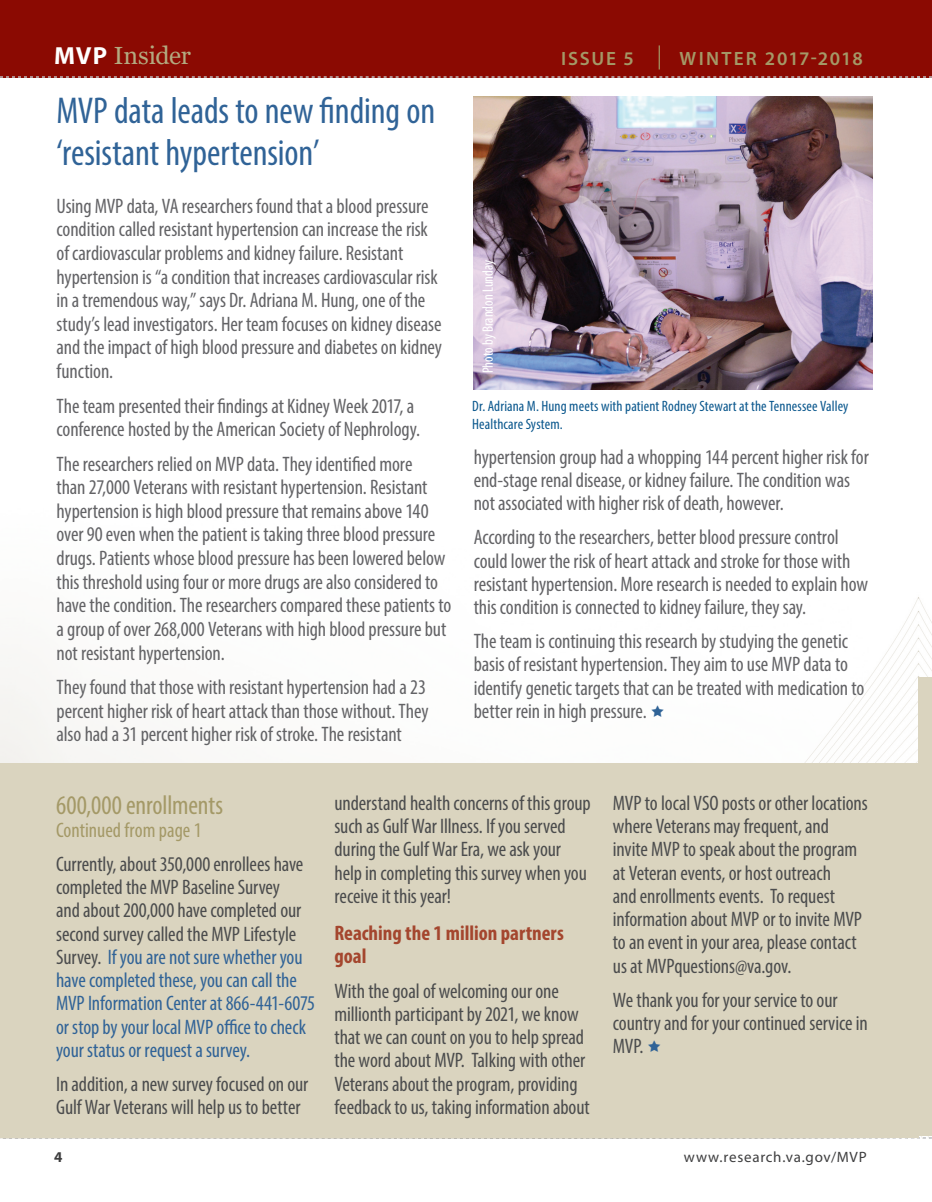
<style>
.page{position:relative;width:932px;height:1202px;background:#fff}
.page>*{position:absolute;margin:0;border:0;box-sizing:border-box;transform-origin:0 0}
.t1{font:condensed 37.5px/42px "Myriad Pro";letter-spacing:-.005em;color:#306397}
.t2{font:condensed 27px "Myriad Pro";letter-spacing:-.005em;color:#a49967}
.t3{font:24.75px "Georgia";letter-spacing:-.01em;color:#b3aa80}
.t4{font:condensed 21px/23.7px "Myriad Pro";letter-spacing:-.005em;color:#636366}
.t5{font:condensed 21px/23.2px "Myriad Pro";letter-spacing:-.005em;color:#4b4c4d}
.t6{font:condensed 21px/23.2px "Myriad Pro";letter-spacing:-.005em;color:#306397}
.t7{font:700 condensed 21px/23.2px "Myriad Pro";color:#a4462e}
.t8{font:condensed 21px "Myriad Pro";color:#a49967}
.t9{font:600 19.35px "Myriad Pro";letter-spacing:.09em;color:#a49967}
.t10{font:condensed 15px/18px "Myriad Pro";letter-spacing:.01em;color:#0a578d}
.t11{font:15px "Myriad Pro";letter-spacing:.05em;color:#3e3e3f}
.t12{font:condensed 15px "Myriad Pro";color:#fff;scale:.96 1}
.t13{font:700 15px "Myriad Pro";color:#3e3e3f}
.s1{font-family:"Myriad Pro";font-weight:700;color:#fff}
.s2{color:#4b4c4d}
</style>
<div class="page">
<div style="left:0;top:0;width:918px;height:78px;background:#8b0a02"></div>
<div style="left:918px;top:0;width:14px;height:78px;background:#8b0a02"></div>
<svg style="left:0;top:1137px;width:932px;height:1px"></svg>
<hr style="left:658px;top:45px;width:2px;height:24px;background:#a49967">
<svg style="left:0;top:76px;width:932px;height:2px"></svg>
<div style="left:0;top:763px;width:918px;height:374px;background:#dad4bf"></div>
<img style="left:473px;top:97px;width:399px;height:293px">
<div style="left:918px;top:677px;width:14px;height:458px;background:#dad4bf"></div>
<p class="t3" style="left:54px;top:41px;width:139px"><span class="s1">MVP</span> Insider</p>
<h1 class="t1" style="left:57px;top:89px;width:380px">MVP data leads to new finding on ‘resistant hypertension’</h1>
<p class="t4" style="left:57px;top:194px;width:387px">Using MVP data, VA researchers found that a blood pressure condition called resistant hypertension can increase the risk of cardiovascular problems and kidney failure. Resistant hypertension is “a condition that increases cardiovascular risk in a tremendous way,” says Dr. Adriana M. Hung, one of the study’s lead investigators. Her team focuses on kidney disease and the impact of high blood pressure and diabetes on kidney function.</p>
<p class="t4" style="left:57px;top:393px;width:365px">The team presented their findings at Kidney Week 2017, a conference hosted by the American Society of Nephrology.</p>
<p class="t4" style="left:57px;top:451px;width:396px">The researchers relied on MVP data. They identified more<br>than 27,000 Veterans with resistant hypertension. Resistant hypertension is high blood pressure that remains above 140 over 90 even when the patient is taking three blood pressure drugs. Patients whose blood pressure has been lowered below this threshold using four or more drugs are also considered to have the condition. The researchers compared these patients to a group of over 268,000 Veterans with high blood pressure but not resistant hypertension.</p>
<p class="t4" style="left:57px;top:675px;width:373px">They found that those with resistant hypertension had a 23 percent higher risk of heart attack than those without. They also had a 31 percent higher risk of stroke. The resistant</p>
<p class="t9" style="left:561px;top:46px;width:74px">ISSUE 5</p>
<p class="t9" style="left:679px;top:46px;width:184px">WINTER 2017-2018</p>
<p class="t12" style="left:479px;top:373px;width:120px;rotate:-90deg">Photo by Brandon Lunday</p>
<p class="t10" style="left:472px;top:396px;width:378px">Dr. Adriana M. Hung meets with patient Rodney Stewart at the Tennessee Valley<br>Healthcare System.</p>
<p class="t4" style="left:473px;top:445px;width:396px;line-height:23.2px">hypertension group had a whopping 144 percent higher risk for end-stage renal disease, or kidney failure. The condition was not associated with higher risk of death, however.</p>
<p class="t4" style="left:473px;top:525px;width:396px;line-height:23.2px">According to the researchers, better blood pressure control could lower the risk of heart attack and stroke for those with resistant hypertension. More research is needed to explain how this condition is connected to kidney failure, they say.</p>
<p class="t4" style="left:473px;top:629px;width:392px;line-height:23.2px">The team is continuing this research by studying the genetic basis of resistant hypertension. They aim to use MVP data to identify genetic targets that can be treated with medication to better rein in high pressure.</p>
<p class="t2" style="left:56px;top:789px;width:168px">600,000 enrollments</p>
<p class="t8" style="left:56px;top:817px;width:147px">Continued from page 1</p>
<p class="t6" style="left:56px;top:852px;width:260px"><span class="s2">Currently, about 350,000 enrollees have completed the MVP Baseline Survey<br>and about 200,000 have completed our second survey called the MVP Lifestyle Survey.</span> If you are not sure whether you have completed these, you can call the MVP Information Center at 866-441-6075 or stop by your local MVP office to check your status or request a survey.</p>
<p class="t5" style="left:56px;top:1072px;width:254px">In addition, a new survey focused on our<br>Gulf War Veterans will help us to better</p>
<p class="t13" style="left:54px;top:1147px;width:10px">4</p>
<p class="t5" style="left:334px;top:791px;width:258px">understand health concerns of this group such as Gulf War Illness. If you served during the Gulf War Era, we ask your help in completing this survey when you receive it this year!</p>
<p class="t7" style="left:334px;top:921px;width:231px">Reaching the 1 million partners goal</p>
<p class="t5" style="left:334px;top:978px;width:257px">With the goal of welcoming our one millionth participant by 2021, we know that we can count on you to help spread the word about MVP. Talking with other Veterans about the program, providing feedback to us, taking information about</p>
<p class="t5" style="left:613px;top:791px;width:256px">MVP to local VSO posts or other locations where Veterans may frequent, and invite MVP to speak about the program at Veteran events, or host outreach<br>and enrollments events. To request information about MVP or to invite MVP to an event in your area, please contact us at MVPquestions@va.gov.</p>
<p class="t5" style="left:613px;top:987px;width:256px">We thank you for your service to our country and for your continued service in<br>MVP.</p>
<p class="t11" style="left:683px;top:1147px;width:184px">www.research.va.gov/MVP</p>
</div>
